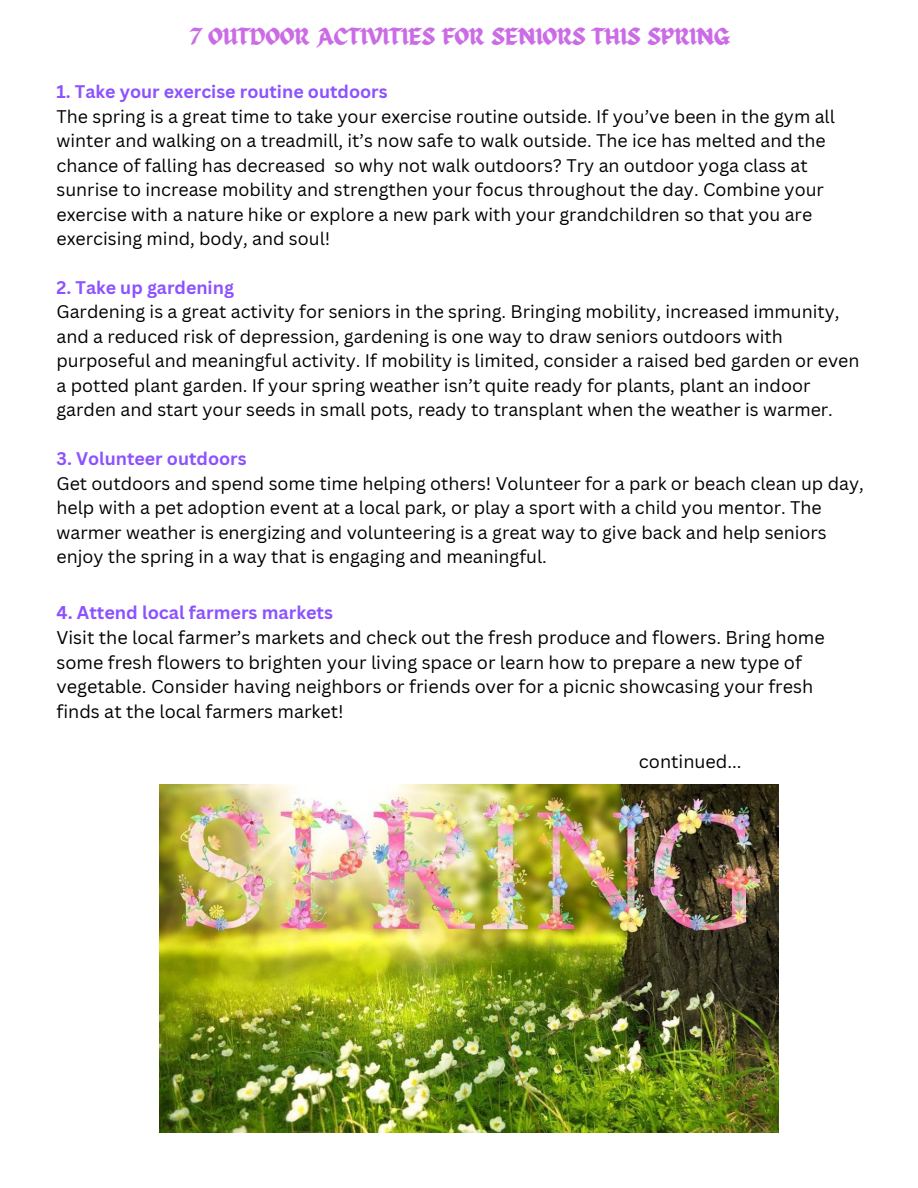
<style>
.page{position:relative;width:918px;height:1188px;background:#fff}
.page>*{position:absolute;margin:0;border:0;box-sizing:border-box;transform-origin:0 0}
.t1{font:23.7px "ED Celandine";color:#cb6ce6}
.t2{font:18px/24.8px "Canva Sans";color:#000}
.t3{font:700 18px "Canva Sans";color:#8c52ff}
.t4{font:17.85px/24.5px "Canva Sans";color:#000}
.t5{font:700 17.85px "Canva Sans";color:#8c52ff}
</style>
<div class="page">
<img style="left:159px;top:785px;width:619px;height:348px">
<h1 class="t1" style="left:190px;top:24px;width:542px">7 OUTDOOR ACTIVITIES FOR SENIORS THIS SPRING</h1>
<p class="t5" style="left:57px;top:79px;width:333px">1. Take your exercise routine outdoors</p>
<p class="t4" style="left:57px;top:104px;width:780px">The spring is a great time to take your exercise routine outside. If you’ve been in the gym all winter and walking on a treadmill, it’s now safe to walk outside. The ice has melted and the chance of falling has decreased so why not walk outdoors? Try an outdoor yoga class at sunrise to increase mobility and strengthen your focus throughout the day. Combine your exercise with a nature hike or explore a new park with your grandchildren so that you are exercising mind, body, and soul!</p>
<p class="t5" style="left:57px;top:275px;width:179px">2. Take up gardening</p>
<p class="t4" style="left:57px;top:299px;width:805px">Gardening is a great activity for seniors in the spring. Bringing mobility, increased immunity, and a reduced risk of depression, gardening is one way to draw seniors outdoors with purposeful and meaningful activity. If mobility is limited, consider a raised bed garden or even a potted plant garden. If your spring weather isn’t quite ready for plants, plant an indoor garden and start your seeds in small pots, ready to transplant when the weather is warmer.</p>
<p class="t5" style="left:57px;top:446px;width:192px">3. Volunteer outdoors</p>
<p class="t4" style="left:57px;top:471px;width:809px">Get outdoors and spend some time helping others! Volunteer for a park or beach clean up day, help with a pet adoption event at a local park, or play a sport with a child you mentor. The warmer weather is energizing and volunteering is a great way to give back and help seniors enjoy the spring in a way that is engaging and meaningful.</p>
<p class="t3" style="left:57px;top:600px;width:278px">4. Attend local farmers markets</p>
<p class="t2" style="left:57px;top:624px;width:770px">Visit the local farmer’s markets and check out the fresh produce and flowers. Bring home some fresh flowers to brighten your living space or learn how to prepare a new type of vegetable. Consider having neighbors or friends over for a picnic showcasing your fresh finds at the local farmers market!</p>
<p class="t2" style="left:639px;top:748px;width:104px">continued...</p>
</div>
